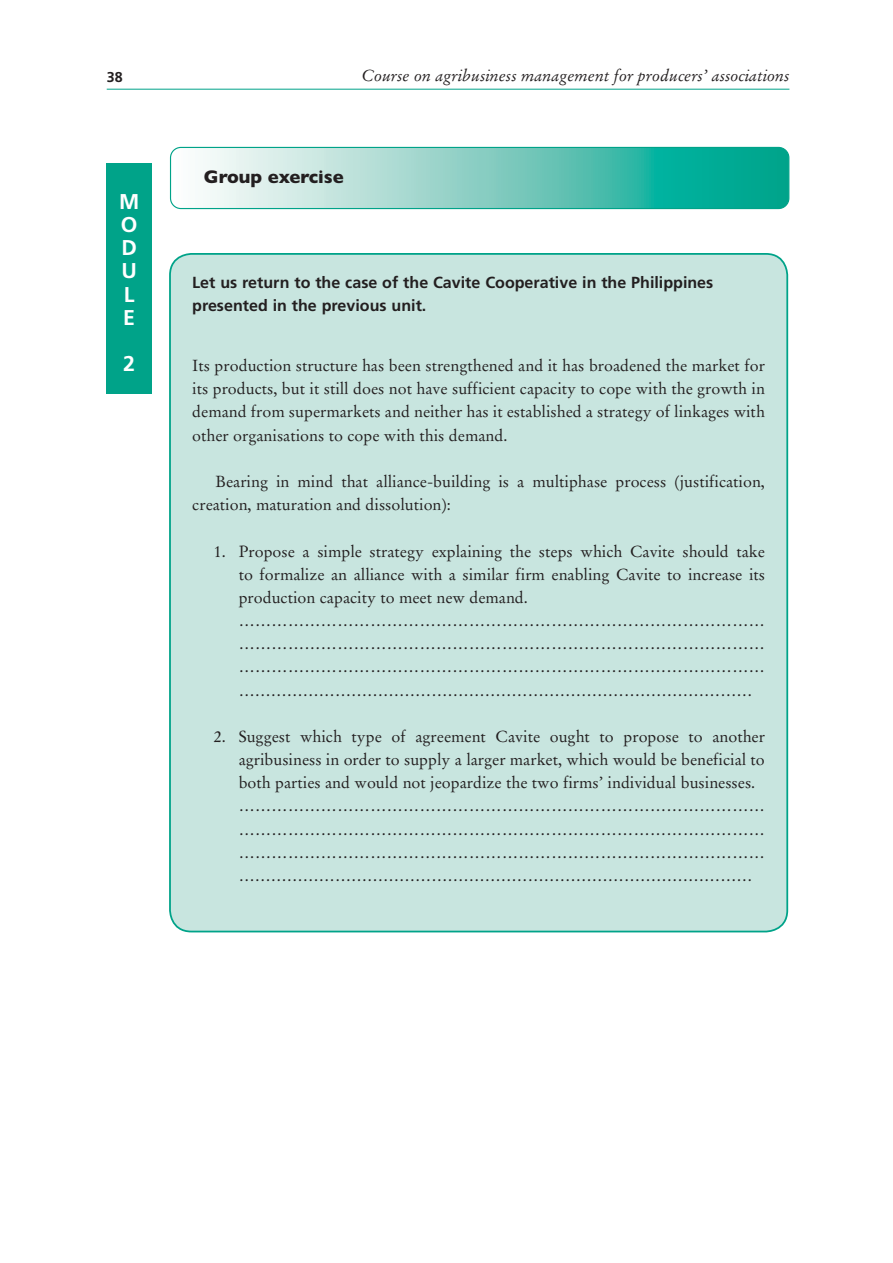
<style>
.page{position:relative;width:893px;height:1263px;background:#fff}
.page>*{position:absolute;margin:0;border:0;box-sizing:border-box;transform-origin:0 0}
.t1{font:700 21.45px/23.2px "Frutiger LT Std";color:#fff}
.t2{font:700 18.45px "Gill Sans";color:#231f20}
.t3{font:16.05px/23.2px "Stempel Garamond LT Std";color:#231f20}
.t4{font:700 16.05px/23.2px "Frutiger LT Std";color:#231f20}
.t5{font:italic 16.05px "Stempel Garamond LT Std";color:#231f20}
.t6{font:700 14.25px "Frutiger LT Std";color:#231f20}
</style>
<div class="page">
<hr style="left:107px;top:89px;width:682px;height:1px;background:#00a389">
<div style="left:107px;top:163px;width:45px;height:231px;background:#00a389"></div>
<svg style="left:170px;top:147px;width:618px;height:62px"></svg>
<div style="left:170px;top:147px;width:619px;height:62px;border:1px solid #00a389;border-radius:10px"></div>
<div style="left:170px;top:254px;width:617px;height:678px;background:#c8e5df;border-radius:21px"></div>
<p class="t6" style="left:107px;top:71px;width:17px">38</p>
<p class="t5" style="left:361px;top:68px;width:429px">Course on agribusiness management for producers’ associations</p>
<h1 class="t1" style="left:119px;top:191px;width:22px">M<br>O<br>D<br>U<br>L<br>E</h1>
<h1 class="t1" style="left:123px;top:354px;width:13px">2</h1>
<p class="t2" style="left:204px;top:171px;width:141px">Group exercise</p>
<p class="t4" style="left:192px;top:272px;width:522px">Let us return to the case of the Cavite Cooperative in the Philippines presented in the previous unit.</p>
<p class="t3" style="left:192px;top:355px;width:574px;text-align:justify">Its production structure has been strengthened and it has broadened the market for its products, but it still does not have sufficient capacity to cope with the growth in demand from supermarkets and neither has it established a strategy of linkages with other organisations to cope with this demand.</p>
<p class="t3" style="left:192px;top:471px;width:574px;text-indent:23px">Bearing in mind that alliance-building is a multiphase process (justification, creation, maturation and dissolution):</p>
<p class="t3" style="left:239px;top:540px;width:528px;text-indent:-25px">1. Propose a simple strategy explaining the steps which Cavite should take to formalize an alliance with a similar firm enabling Cavite to increase its production capacity to meet new demand. …………………………………………………………………………………… …………………………………………………………………………………… …………………………………………………………………………………… ……………………………………………………………………………………</p>
<p class="t3" style="left:239px;top:726px;width:528px;text-indent:-25px">2. Suggest which type of agreement Cavite ought to propose to another agribusiness in order to supply a larger market, which would be beneficial to both parties and would not jeopardize the two firms’ individual businesses. …………………………………………………………………………………… …………………………………………………………………………………… …………………………………………………………………………………… ……………………………………………………………………………………</p>
</div>
